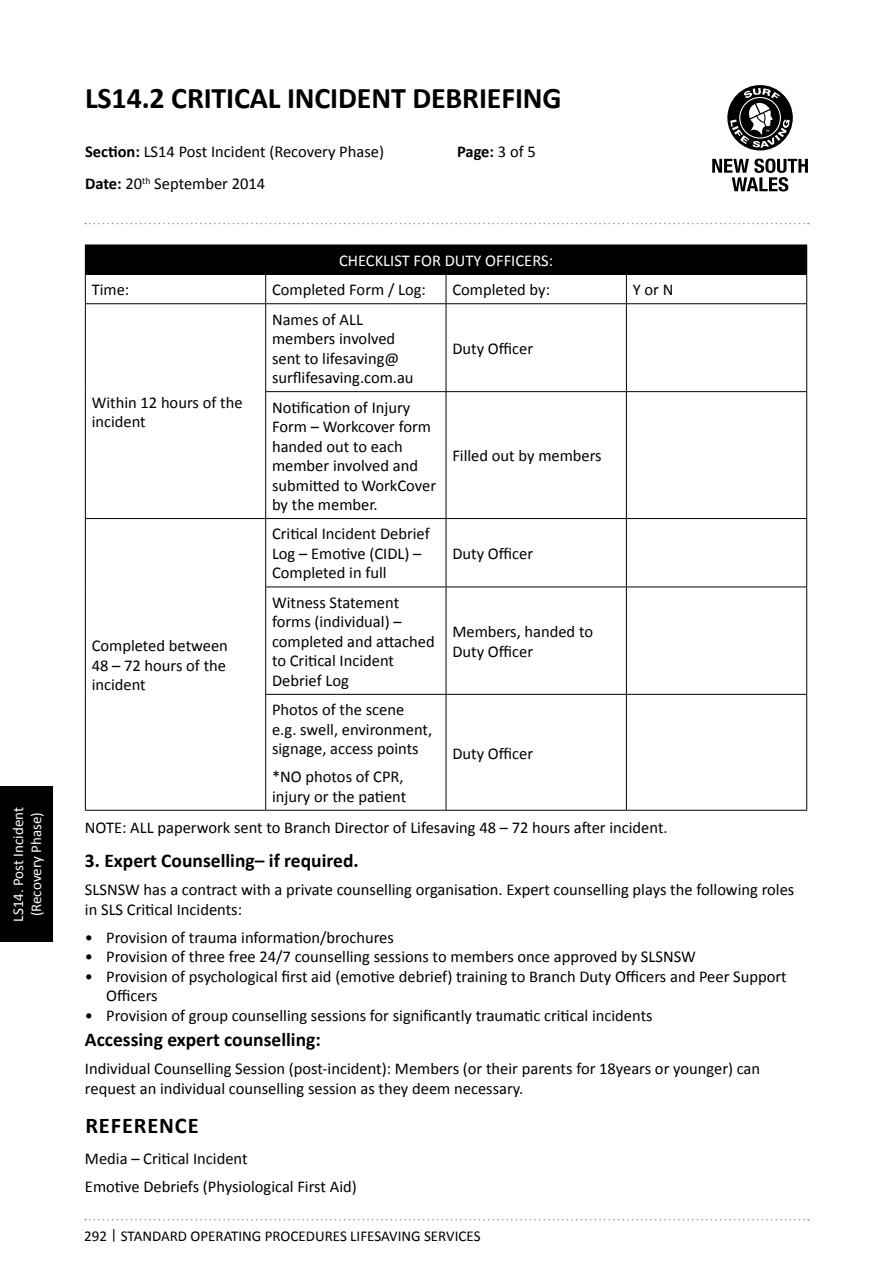
<style>
.page{position:relative;width:893px;height:1263px;background:#fff}
.page>*{position:absolute;margin:0;border:0;box-sizing:border-box;transform-origin:0 0}
.t1{font:700 30px "Calibri";letter-spacing:-.005em;color:#000}
.t2{font:700 22.5px "Calibri";letter-spacing:.04em;color:#000}
.t3{font:700 19.5px "Calibri";color:#000}
.t4{font:16.5px/19.5px "Calibri";color:#000}
.t5{font:16.5px "Calibri";color:#fff}
.t6{font:700 16.5px "Calibri";color:#000}
.t7{font:15px "Calibri";color:#000}
.t8{font:15px/18px "Calibri";color:#fff;text-align:center}
.s1{font-weight:700}
.s2{font-weight:400}
.s3{font-size:14.25px}
</style>
<div class="page">
<div style="left:0;top:787px;width:53px;height:155px;background:#000"></div>
<svg style="left:727px;top:85px;width:66px;height:65px"></svg>
<svg style="left:712px;top:159px;width:96px;height:32px"></svg>
<svg style="left:85px;top:223px;width:724px;height:1px"></svg>
<svg style="left:85px;top:1219px;width:724px;height:1px"></svg>
<div style="left:85px;top:245px;width:722px;height:29px;background:#000"></div>
<hr style="left:85px;top:274px;width:181px;height:1px;background:#000">
<hr style="left:266px;top:274px;width:180px;height:1px;background:#000">
<svg style="left:265px;top:275px;width:1px;height:28px"></svg>
<hr style="left:446px;top:274px;width:180px;height:1px;background:#000">
<svg style="left:446px;top:275px;width:1px;height:28px"></svg>
<hr style="left:626px;top:274px;width:181px;height:1px;background:#000">
<svg style="left:626px;top:275px;width:1px;height:28px"></svg>
<hr style="left:85px;top:303px;width:181px;height:1px;background:#000">
<hr style="left:266px;top:303px;width:180px;height:1px;background:#000">
<hr style="left:265px;top:304px;width:1px;height:87px;background:#000">
<hr style="left:446px;top:303px;width:180px;height:1px;background:#000">
<hr style="left:446px;top:304px;width:1px;height:87px;background:#000">
<hr style="left:626px;top:303px;width:181px;height:1px;background:#000">
<hr style="left:626px;top:304px;width:1px;height:87px;background:#000">
<hr style="left:265px;top:391px;width:181px;height:1px;background:#000">
<hr style="left:265px;top:392px;width:1px;height:126px;background:#000">
<hr style="left:446px;top:391px;width:180px;height:1px;background:#000">
<hr style="left:446px;top:392px;width:1px;height:126px;background:#000">
<hr style="left:626px;top:391px;width:181px;height:1px;background:#000">
<hr style="left:626px;top:392px;width:1px;height:126px;background:#000">
<hr style="left:85px;top:518px;width:181px;height:1px;background:#000">
<hr style="left:266px;top:518px;width:180px;height:1px;background:#000">
<hr style="left:265px;top:519px;width:1px;height:67px;background:#000">
<hr style="left:446px;top:518px;width:180px;height:1px;background:#000">
<hr style="left:446px;top:519px;width:1px;height:67px;background:#000">
<hr style="left:626px;top:518px;width:181px;height:1px;background:#000">
<hr style="left:626px;top:519px;width:1px;height:67px;background:#000">
<hr style="left:265px;top:586px;width:181px;height:1px;background:#000">
<hr style="left:265px;top:587px;width:1px;height:107px;background:#000">
<hr style="left:446px;top:586px;width:180px;height:1px;background:#000">
<hr style="left:446px;top:587px;width:1px;height:107px;background:#000">
<hr style="left:626px;top:586px;width:181px;height:1px;background:#000">
<hr style="left:626px;top:587px;width:1px;height:107px;background:#000">
<hr style="left:265px;top:694px;width:181px;height:1px;background:#000">
<hr style="left:265px;top:695px;width:1px;height:115px;background:#000">
<hr style="left:446px;top:694px;width:180px;height:1px;background:#000">
<hr style="left:446px;top:695px;width:1px;height:115px;background:#000">
<hr style="left:626px;top:694px;width:181px;height:1px;background:#000">
<hr style="left:626px;top:695px;width:1px;height:115px;background:#000">
<svg style="left:85px;top:275px;width:1px;height:28px"></svg>
<svg style="left:806px;top:275px;width:1px;height:28px"></svg>
<hr style="left:85px;top:304px;width:1px;height:88px;background:#000">
<hr style="left:806px;top:304px;width:1px;height:87px;background:#000">
<hr style="left:85px;top:392px;width:1px;height:126px;background:#000">
<hr style="left:806px;top:392px;width:1px;height:126px;background:#000">
<hr style="left:85px;top:519px;width:1px;height:68px;background:#000">
<hr style="left:806px;top:519px;width:1px;height:67px;background:#000">
<hr style="left:85px;top:587px;width:1px;height:107px;background:#000">
<hr style="left:806px;top:587px;width:1px;height:107px;background:#000">
<hr style="left:85px;top:694px;width:1px;height:116px;background:#000">
<hr style="left:806px;top:695px;width:1px;height:115px;background:#000">
<hr style="left:85px;top:810px;width:181px;height:1px;background:#000">
<hr style="left:266px;top:810px;width:180px;height:1px;background:#000">
<hr style="left:446px;top:810px;width:180px;height:1px;background:#000">
<hr style="left:626px;top:810px;width:181px;height:1px;background:#000">
<p class="t8" style="left:9px;top:922px;width:116px;rotate:-90deg">LS14. Post Incident (Recovery Phase)</p>
<h1 class="t1" style="left:85px;top:78px;width:478px">LS14.2 CRITICAL INCIDENT DEBRIEFING</h1>
<p class="t4" style="left:85px;top:142px;width:300px"><span class="s1">Section:</span> LS14 Post Incident (Recovery Phase)</p>
<p class="t6" style="left:457px;top:141px;width:80px">Page: <span class="s2">3 of 5</span></p>
<p class="t4" style="left:85px;top:174px;width:182px"><span class="s1">Date:</span> 20<sup>th</sup> September 2014</p>
<p class="t5" style="left:339px;top:250px;width:216px">CHECKLIST FOR DUTY OFFICERS:</p>
<p class="t4" style="left:92px;top:280px;width:39px">Time:</p>
<p class="t4" style="left:272px;top:280px;width:155px">Completed Form / Log:</p>
<p class="t4" style="left:452px;top:280px;width:99px">Completed by:</p>
<p class="t4" style="left:633px;top:280px;width:42px">Y or N</p>
<p class="t4" style="left:92px;top:392px;width:152px">Within 12 hours of the incident</p>
<p class="t4" style="left:92px;top:636px;width:138px;text-align:justify">Completed between 48 – 72 hours of the incident</p>
<p class="t4" style="left:272px;top:309px;width:143px">Names of ALL members involved sent to lifesaving@ surflifesaving.com.au</p>
<p class="t4" style="left:272px;top:397px;width:166px">Notification of Injury<br>Form – Workcover form handed out to each member involved and submitted to WorkCover by the member.</p>
<p class="t4" style="left:272px;top:524px;width:159px">Critical Incident Debrief<br>Log – Emotive (CIDL) –<br>Completed in full</p>
<p class="t4" style="left:272px;top:593px;width:164px">Witness Statement forms (individual) – completed and attached to Critical Incident<br>Debrief Log</p>
<p class="t4" style="left:272px;top:700px;width:162px">Photos of the scene e.g. swell, environment, signage, access points</p>
<p class="t4" style="left:272px;top:767px;width:136px">*NO photos of CPR, injury or the patient</p>
<p class="t4" style="left:452px;top:339px;width:82px">Duty Officer</p>
<p class="t4" style="left:452px;top:446px;width:151px">Filled out by members</p>
<p class="t4" style="left:452px;top:544px;width:82px">Duty Officer</p>
<p class="t4" style="left:452px;top:622px;width:142px">Members, handed to<br>Duty Officer</p>
<p class="t4" style="left:452px;top:743px;width:82px">Duty Officer</p>
<p class="t4" style="left:85px;top:817px;width:584px">NOTE: ALL paperwork sent to Branch Director of Lifesaving 48 – 72 hours after incident.</p>
<p class="t3" style="left:85px;top:848px;width:275px">3. Expert Counselling– if required.</p>
<p class="t4" style="left:85px;top:880px;width:711px">SLSNSW has a contract with a private counselling organisation. Expert counselling plays the following roles in SLS Critical Incidents:</p>
<p class="t4" style="left:85px;top:927px;width:310px">• Provision of trauma information/brochures</p>
<p class="t4" style="left:85px;top:947px;width:612px">• Provision of three free 24/7 counselling sessions to members once approved by SLSNSW</p>
<p class="t4" style="left:106px;top:966px;width:682px;text-indent:-21px">• Provision of psychological first aid (emotive debrief) training to Branch Duty Officers and Peer Support<br>Officers</p>
<p class="t4" style="left:85px;top:1005px;width:569px">• Provision of group counselling sessions for significantly traumatic critical incidents</p>
<p class="t3" style="left:85px;top:1027px;width:237px">Accessing expert counselling:</p>
<p class="t4" style="left:85px;top:1059px;width:677px">Individual Counselling Session (post-incident): Members (or their parents for 18years or younger) can request an individual counselling session as they deem necessary.</p>
<h2 class="t2" style="left:85px;top:1111px;width:115px">REFERENCE</h2>
<p class="t4" style="left:85px;top:1144px;width:273px;line-height:28px">Media – Critical Incident<br>Emotive Debriefs (Physiological First Aid)</p>
<p class="t7" style="left:84px;top:1226px;width:398px">292 <span class="s3">|</span> STANDARD OPERATING PROCEDURES LIFESAVING SERVICES</p>
</div>
